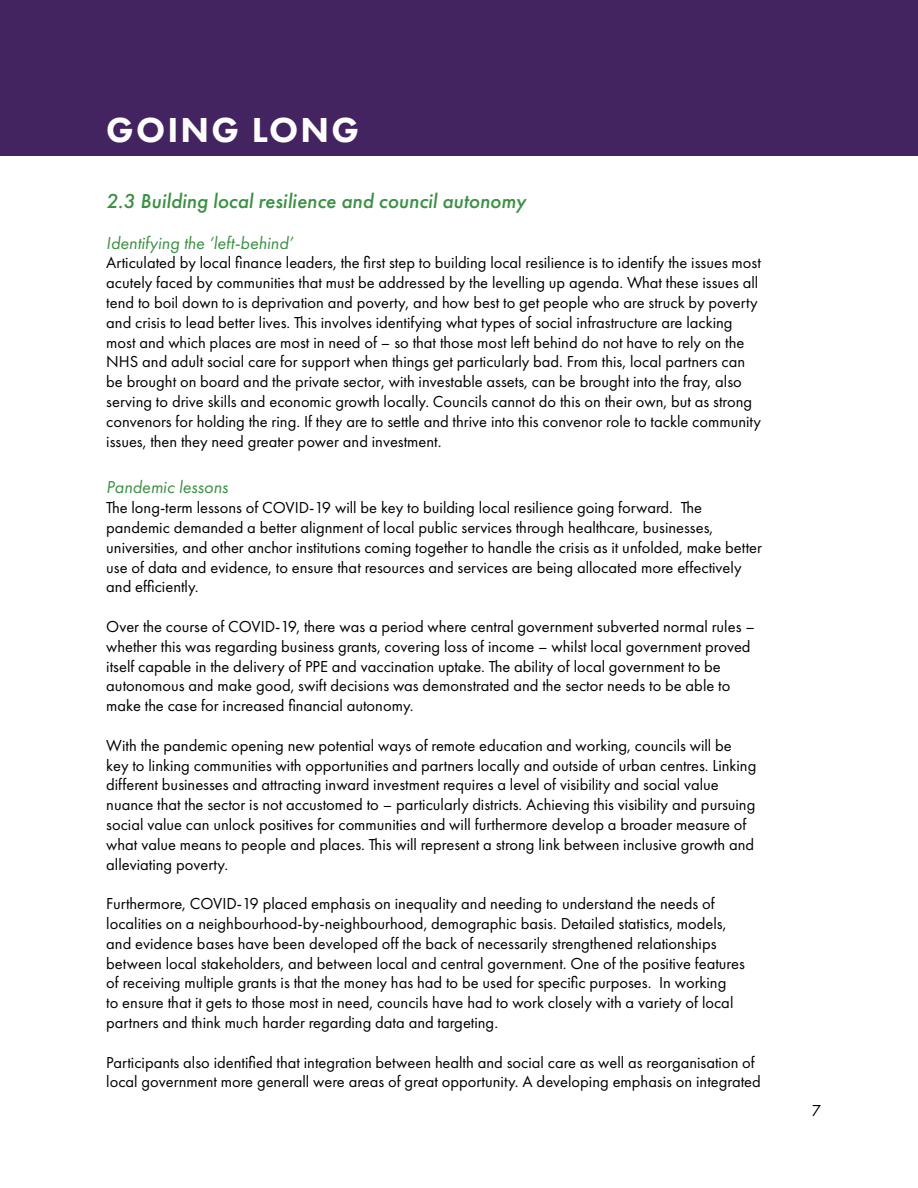
<style>
.page{position:relative;width:918px;height:1188px;background:#fff}
.page>*{position:absolute;margin:0;border:0;box-sizing:border-box;transform-origin:0 0}
.t1{font:800 36px "Futura PT";letter-spacing:.06em;color:#fefefe}
.t2{font:italic 500 21px "Futura PT";color:#3b9043}
.t3{font:italic 18px "Futura PT";color:#3b9043}
.t4{font:16.5px/19.8px "Futura PT";color:#000}
</style>
<div class="page">
<div style="left:0;top:0;width:918px;height:156px;background:#442361"></div>
<h1 class="t1" style="left:106px;top:107px;width:254px">GOING LONG</h1>
<p class="t2" style="left:106px;top:188px;width:421px">2.3 Building local resilience and council autonomy</p>
<p class="t3" style="left:106px;top:232px;width:189px">Identifying the ‘left-behind’</p>
<p class="t4" style="left:106px;top:253px;width:656px">Articulated by local finance leaders, the first step to building local resilience is to identify the issues most acutely faced by communities that must be addressed by the levelling up agenda. What these issues all tend to boil down to is deprivation and poverty, and how best to get people who are struck by poverty and crisis to lead better lives. This involves identifying what types of social infrastructure are lacking most and which places are most in need of – so that those most left behind do not have to rely on the NHS and adult social care for support when things get particularly bad. From this, local partners can be brought on board and the private sector, with investable assets, can be brought into the fray, also serving to drive skills and economic growth locally. Councils cannot do this on their own, but as strong convenors for holding the ring. If they are to settle and thrive into this convenor role to tackle community issues, then they need greater power and investment.</p>
<p class="t3" style="left:106px;top:477px;width:123px">Pandemic lessons</p>
<p class="t4" style="left:106px;top:498px;width:657px">The long-term lessons of COVID-19 will be key to building local resilience going forward. The pandemic demanded a better alignment of local public services through healthcare, businesses, universities, and other anchor institutions coming together to handle the crisis as it unfolded, make better use of data and evidence, to ensure that resources and services are being allocated more effectively and efficiently.</p>
<p class="t4" style="left:106px;top:616px;width:650px">Over the course of COVID-19, there was a period where central government subverted normal rules – whether this was regarding business grants, covering loss of income – whilst local government proved itself capable in the delivery of PPE and vaccination uptake. The ability of local government to be autonomous and make good, swift decisions was demonstrated and the sector needs to be able to make the case for increased financial autonomy.</p>
<p class="t4" style="left:106px;top:735px;width:652px">With the pandemic opening new potential ways of remote education and working, councils will be key to linking communities with opportunities and partners locally and outside of urban centres. Linking different businesses and attracting inward investment requires a level of visibility and social value nuance that the sector is not accustomed to – particularly districts. Achieving this visibility and pursuing social value can unlock positives for communities and will furthermore develop a broader measure of what value means to people and places. This will represent a strong link between inclusive growth and alleviating poverty.</p>
<p class="t4" style="left:106px;top:894px;width:640px">Furthermore, COVID-19 placed emphasis on inequality and needing to understand the needs of localities on a neighbourhood-by-neighbourhood, demographic basis. Detailed statistics, models, and evidence bases have been developed off the back of necessarily strengthened relationships between local stakeholders, and between local and central government. One of the positive features of receiving multiple grants is that the money has had to be used for specific purposes. In working<br>to ensure that it gets to those most in need, councils have had to work closely with a variety of local partners and think much harder regarding data and targeting.</p>
<p class="t4" style="left:106px;top:1052px;width:656px">Participants also identified that integration between health and social care as well as reorganisation of local government more generall were areas of great opportunity. A developing emphasis on integrated</p>
<p class="t4" style="left:812px;top:1100px;width:11px">7</p>
</div>
